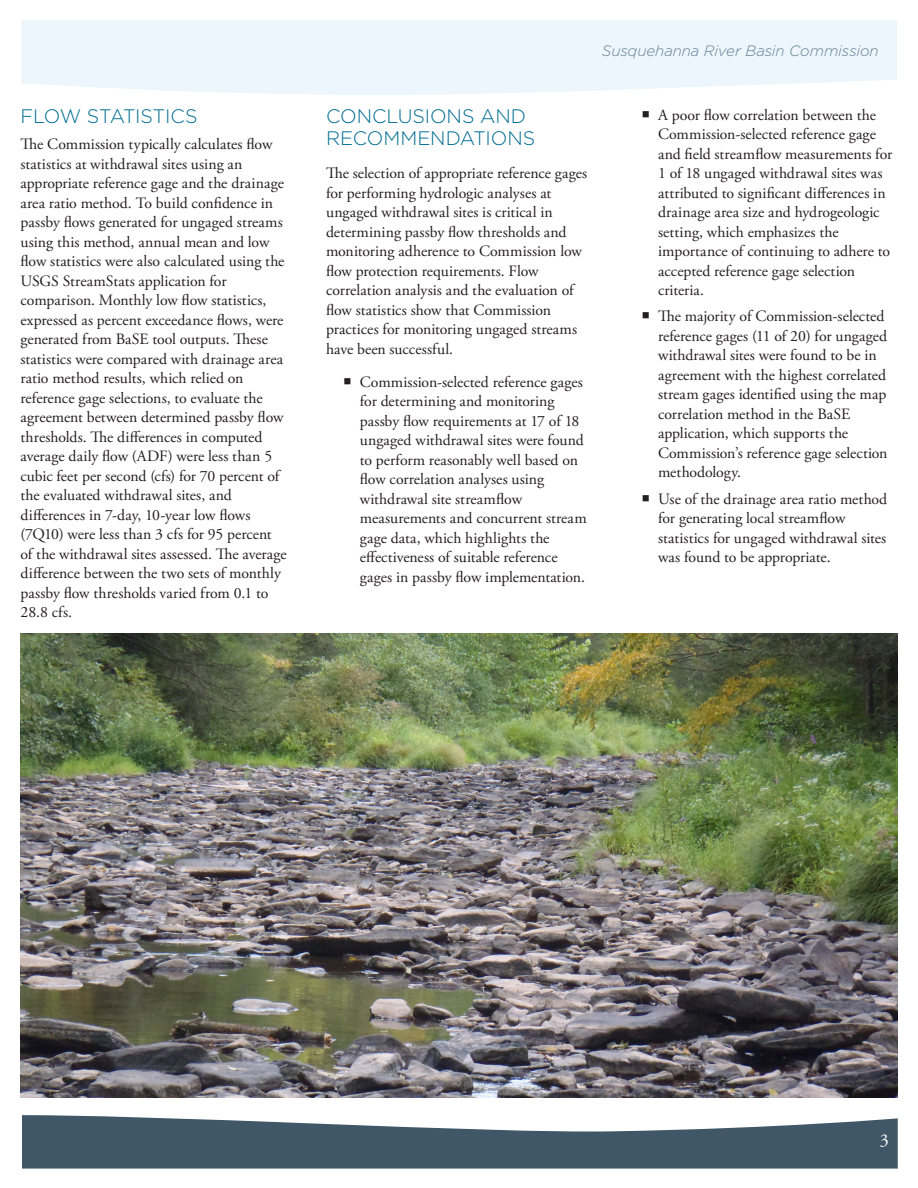
<style>
.page{position:relative;width:918px;height:1188px;background:#fff}
.page>*{position:absolute;margin:0;border:0;box-sizing:border-box;transform-origin:0 0}
.Subhead{font:300 19.5px/22.5px "Gotham";letter-spacing:-.005em;color:#006c93}
.Sub_Subhead{font:18px "Adobe Garamond Pro";color:#fff}
.Bullet_1{font:15.75px/19.5px "Adobe Garamond Pro";color:#231f20}
.t1{font:italic 300 15px "Gotham";letter-spacing:-.005em;color:#637f92}
</style>
<div class="page">
<img style="left:21px;top:633px;width:877px;height:465px">
<svg style="left:21px;top:20px;width:876px;height:75px;background:#eef6fc"></svg>
<svg style="left:22px;top:1115px;width:876px;height:54px;fill:#405767"></svg>
<p class="Subhead" style="left:21px;top:104px;width:179px">FLOW STATISTICS</p>
<p class="Bullet_1" style="left:21px;top:135px;width:268px">The Commission typically calculates flow statistics at withdrawal sites using an appropriate reference gage and the drainage area ratio method. To build confidence in passby flows generated for ungaged streams using this method, annual mean and low flow statistics were also calculated using the USGS StreamStats application for comparison. Monthly low flow statistics, expressed as percent exceedance flows, were generated from BaSE tool outputs. These statistics were compared with drainage area ratio method results, which relied on reference gage selections, to evaluate the agreement between determined passby flow thresholds. The differences in computed average daily flow (ADF) were less than 5 cubic feet per second (cfs) for 70 percent of the evaluated withdrawal sites, and differences in 7-day, 10-year low flows (7Q10) were less than 3 cfs for 95 percent of the withdrawal sites assessed. The average difference between the two sets of monthly passby flow thresholds varied from 0.1 to 28.8 cfs.</p>
<p class="t1" style="left:602px;top:41px;width:278px">Susquehanna River Basin Commission</p>
<p class="Subhead" style="left:326px;top:104px;width:211px">CONCLUSIONS AND<br>RECOMMENDATIONS</p>
<p class="Bullet_1" style="left:326px;top:164px;width:263px">The selection of appropriate reference gages for performing hydrologic analyses at ungaged withdrawal sites is critical in determining passby flow thresholds and monitoring adherence to Commission low flow protection requirements. Flow correlation analysis and the evaluation of flow statistics show that Commission practices for monitoring ungaged streams have been successful.</p>
<p class="Bullet_1" style="left:360px;top:372px;width:228px">Commission-selected reference gages for determining and monitoring passby flow requirements at 17 of 18 ungaged withdrawal sites were found to perform reasonably well based on flow correlation analyses using withdrawal site streamflow measurements and concurrent stream gage data, which highlights the effectiveness of suitable reference gages in passby flow implementation.</p>
<p class="Bullet_1" style="left:658px;top:106px;width:236px">A poor flow correlation between the Commission-selected reference gage and field streamflow measurements for 1 of 18 ungaged withdrawal sites was attributed to significant differences in drainage area size and hydrogeologic setting, which emphasizes the importance of continuing to adhere to accepted reference gage selection criteria.</p>
<p class="Bullet_1" style="left:658px;top:307px;width:231px">The majority of Commission-selected reference gages (11 of 20) for ungaged withdrawal sites were found to be in agreement with the highest correlated stream gages identified using the map correlation method in the BaSE application, which supports the Commission’s reference gage selection methodology.</p>
<p class="Bullet_1" style="left:658px;top:490px;width:231px">Use of the drainage area ratio method for generating local streamflow statistics for ungaged withdrawal sites was found to be appropriate.</p>
<p class="Sub_Subhead" style="left:880px;top:1129px;width:10px">3</p>
</div>
